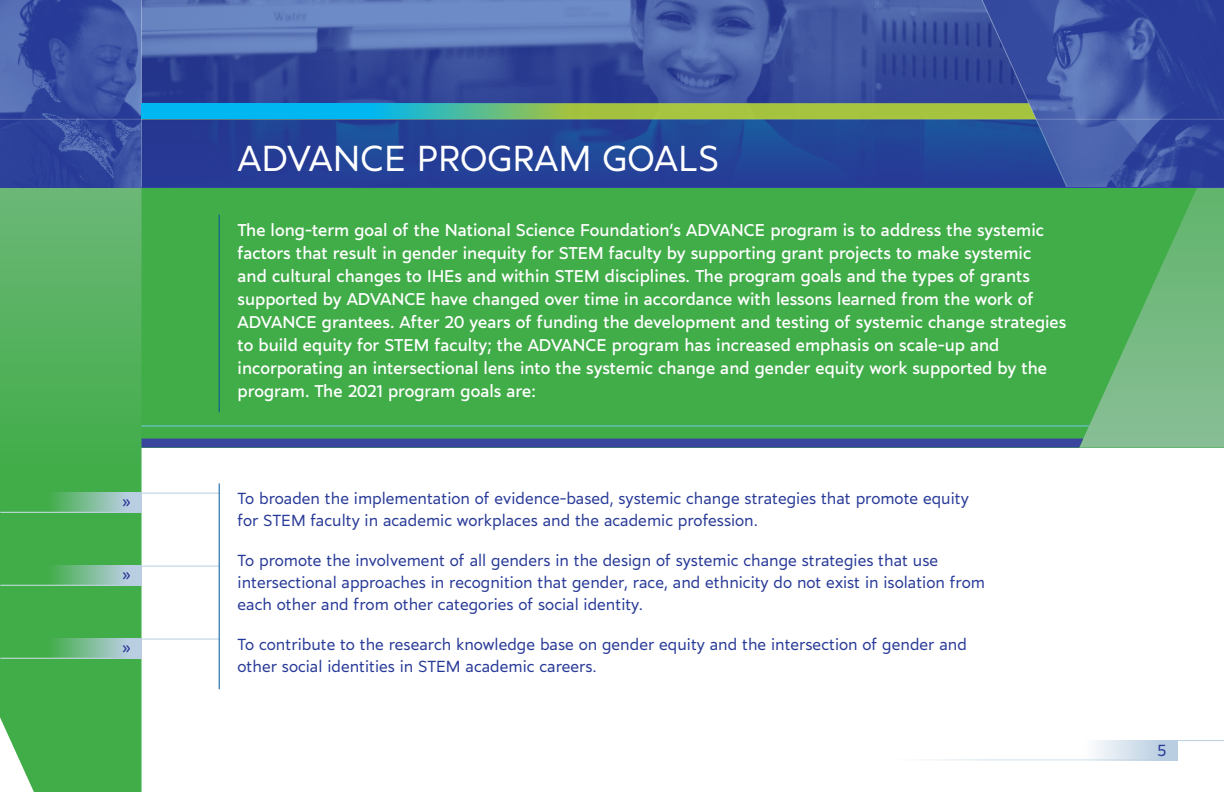
<style>
.page{position:relative;width:1224px;height:792px;background:#fff}
.page>*{position:absolute;margin:0;border:0;box-sizing:border-box;transform-origin:0 0}
.t1{font:36px "Marcher";color:#fff}
.t2{font:17px/23px "Marcher";color:#fff}
.t3{font:16px/22px "Marcher";color:#283a97}
</style>
<div class="page">
<div style="left:0;top:471px;width:142px;height:321px;background:#41ad49"></div>
<div style="left:0;top:187px;width:1224px;height:261px;background:#41ad49"></div>
<svg style="left:0;top:187px;width:142px;height:284px"></svg>
<svg style="left:1079px;top:187px;width:145px;height:261px"></svg>
<hr style="left:219px;top:215px;width:1px;height:197px;background:#005699">
<hr style="left:142px;top:426px;width:947px;height:1px;background:#74c8ed">
<svg style="left:142px;top:439px;width:941px;height:9px;background:#3a4b98"></svg>
<hr style="left:1178px;top:740px;width:46px;height:1px;background:#b9cee1">
<hr style="left:890px;top:760px;width:288px;height:1px;background:#d1e2ec">
<div style="left:1084px;top:740px;width:94px;height:20px;background:linear-gradient(to right,#fdfdfe,#b1c8dd)"></div>
<hr style="left:142px;top:566px;width:78px;height:1px;background:#b9cee1">
<hr style="left:0;top:585px;width:142px;height:1px;background:#d1e2ec">
<svg style="left:48px;top:566px;width:94px;height:20px;background:#88c0a3"></svg>
<hr style="left:142px;top:639px;width:78px;height:1px;background:#b9cee1">
<hr style="left:0;top:658px;width:142px;height:1px;background:#d1e2ec">
<svg style="left:48px;top:639px;width:94px;height:20px;background:#88c0a3"></svg>
<hr style="left:142px;top:493px;width:78px;height:1px;background:#b9cee1">
<hr style="left:0;top:512px;width:142px;height:1px;background:#d1e2ec">
<svg style="left:48px;top:493px;width:94px;height:20px;background:#88c0a3"></svg>
<hr style="left:219px;top:483px;width:1px;height:206px;background:#005699">
<img style="left:0;top:0;width:1224px;height:187px">
<p class="t1" style="left:238px;top:130px;width:483px">ADVANCE PROGRAM GOALS</p>
<p class="t2" style="left:238px;top:217px;width:830px">The long-term goal of the National Science Foundation’s ADVANCE program is to address the systemic factors that result in gender inequity for STEM faculty by supporting grant projects to make systemic<br>and cultural changes to IHEs and within STEM disciplines. The program goals and the types of grants supported by ADVANCE have changed over time in accordance with lessons learned from the work of ADVANCE grantees. After 20 years of funding the development and testing of systemic change strategies to build equity for STEM faculty; the ADVANCE program has increased emphasis on scale-up and incorporating an intersectional lens into the systemic change and gender equity work supported by the program. The 2021 program goals are:</p>
<p class="t3" style="left:123px;top:489px;width:9px">»</p>
<p class="t3" style="left:238px;top:486px;width:733px">To broaden the implementation of evidence-based, systemic change strategies that promote equity for STEM faculty in academic workplaces and the academic profession.</p>
<p class="t3" style="left:123px;top:562px;width:9px">»</p>
<p class="t3" style="left:238px;top:548px;width:749px">To promote the involvement of all genders in the design of systemic change strategies that use intersectional approaches in recognition that gender, race, and ethnicity do not exist in isolation from each other and from other categories of social identity.</p>
<p class="t3" style="left:123px;top:635px;width:9px">»</p>
<p class="t3" style="left:238px;top:632px;width:731px">To contribute to the research knowledge base on gender equity and the intersection of gender and other social identities in STEM academic careers.</p>
<p class="t3" style="left:1157px;top:738px;width:10px">5</p>
</div>
